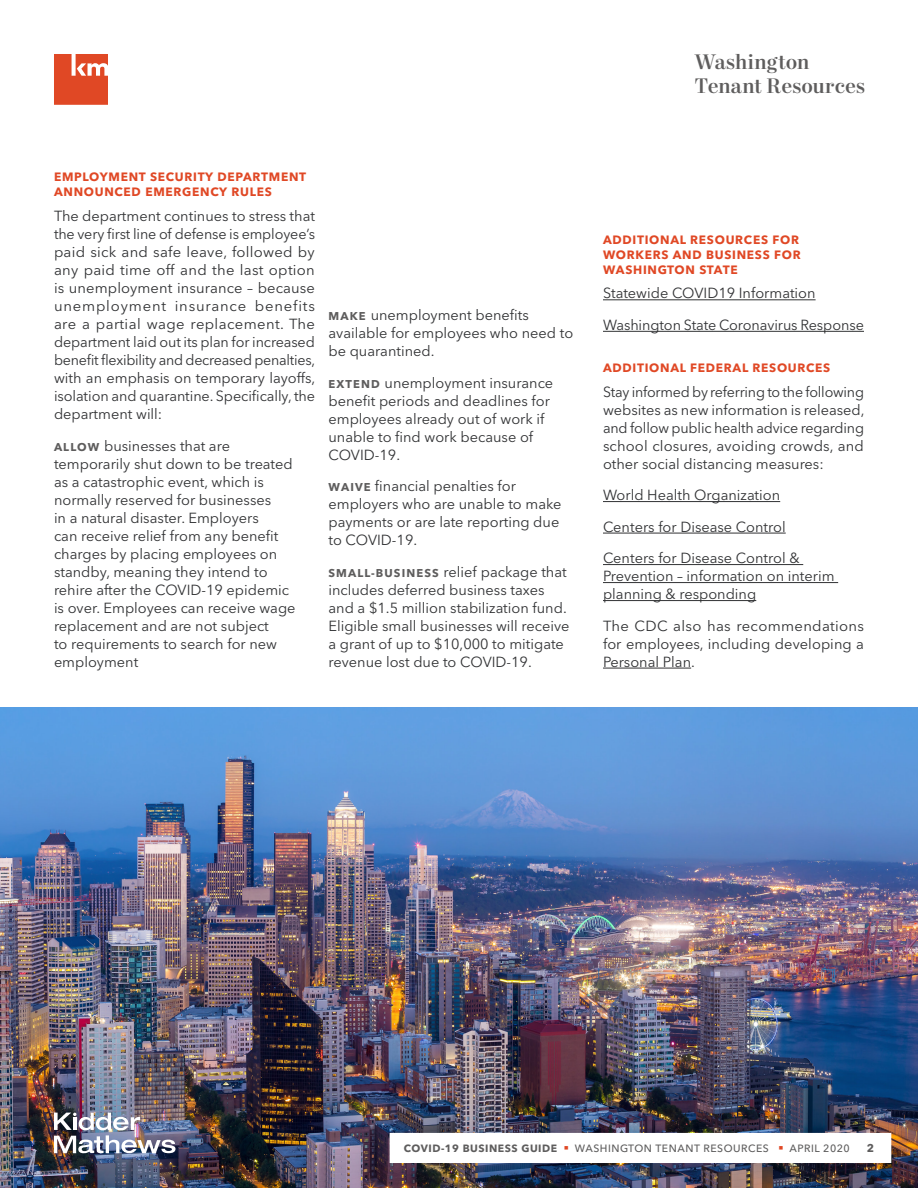
<style>
.page{position:relative;width:918px;height:1188px;background:#fff}
.page>*{position:absolute;margin:0;border:0;box-sizing:border-box;transform-origin:0 0}
.Title_Case_Title_-_A{font:500 21px/24px "Mort Modern 09";color:#5e5d5d}
.Body_Copy_-_Charcoal{font:14.55px/18px "Avenir Next LT Pro";color:#313234;text-align:justify}
.Bullets_-_Level_1{font:14.55px/18px "Avenir Next LT Pro";color:#313234}
.Subhead_-_Level_2{font:700 12px/15px "Avenir Next LT Pro";letter-spacing:.06em;color:#e04825}
.t1{font:700 11.25px "Avenir Next LT Pro";color:#5e5d5d}
.t2{font:500 10.5px "Avenir Next LT Pro";letter-spacing:.05em;color:#5e5d5d}
.s1{font-weight:700;font-size:11.25px;color:#5e5d5d}
.s2{font-weight:700}
.s3{color:#e04825}
</style>
<div class="page">
<img style="left:0;top:707px;width:918px;height:481px">
<hr style="left:603px;top:299px;width:213px;height:1px;background:#313234">
<hr style="left:603px;top:331px;width:261px;height:1px;background:#313234">
<hr style="left:603px;top:501px;width:177px;height:1px;background:#313234">
<hr style="left:603px;top:533px;width:183px;height:1px;background:#313234">
<hr style="left:603px;top:564px;width:200px;height:1px;background:#313234">
<hr style="left:603px;top:582px;width:235px;height:1px;background:#313234">
<hr style="left:603px;top:600px;width:153px;height:1px;background:#313234">
<hr style="left:603px;top:668px;width:88px;height:1px;background:#313234">
<svg style="left:54px;top:54px;width:54px;height:51px"></svg>
<img style="left:54px;top:1113px;width:121px;height:40px">
<svg style="left:390px;top:1133px;width:501px;height:30px"></svg>
<p class="Title_Case_Title_-_A" style="left:695px;top:51px;width:172px">Washington<br>Tenant Resources</p>
<p class="Subhead_-_Level_2" style="left:54px;top:170px;width:254px">EMPLOYMENT SECURITY DEPARTMENT<br>ANNOUNCED EMERGENCY RULES</p>
<p class="Body_Copy_-_Charcoal" style="left:54px;top:207px;width:263px">The department continues to stress that the very first line of defense is employee’s paid sick and safe leave, followed by any paid time off and the last option is unemployment insurance – because unemployment insurance benefits are a partial wage replacement. The department laid out its plan for increased benefit flexibility and decreased penalties, with an emphasis on temporary layoffs, isolation and quarantine. Specifically, the department will:</p>
<p class="Bullets_-_Level_1" style="left:54px;top:436px;width:243px"><span class="s1">ALLOW</span> businesses that are temporarily shut down to be treated as a catastrophic event, which is normally reserved for businesses<br>in a natural disaster. Employers<br>can receive relief from any benefit charges by placing employees on standby, meaning they intend to rehire after the COVID-19 epidemic is over. Employees can receive wage replacement and are not subject<br>to requirements to search for new employment</p>
<p class="Bullets_-_Level_1" style="left:328px;top:306px;width:246px"><span class="s1">MAKE</span> unemployment benefits available for employees who need to be quarantined.</p>
<p class="Bullets_-_Level_1" style="left:328px;top:373px;width:226px"><span class="s1">EXTEND</span> unemployment insurance benefit periods and deadlines for employees already out of work if unable to find work because of<br>COVID-19.</p>
<p class="Bullets_-_Level_1" style="left:328px;top:477px;width:235px"><span class="s1">WAIVE</span> financial penalties for employers who are unable to make payments or are late reporting due to COVID-19.</p>
<p class="Bullets_-_Level_1" style="left:328px;top:562px;width:243px"><span class="s1">SMALL-BUSINESS</span> relief package that includes deferred business taxes and a $1.5 million stabilization fund.<br>Eligible small businesses will receive a grant of up to $10,000 to mitigate revenue lost due to COVID-19.</p>
<p class="Subhead_-_Level_2" style="left:603px;top:232px;width:199px">ADDITIONAL RESOURCES FOR<br>WORKERS AND BUSINESS FOR<br>WASHINGTON STATE</p>
<p class="Body_Copy_-_Charcoal" style="left:603px;top:284px;width:214px">Statewide COVID19 Information</p>
<p class="Body_Copy_-_Charcoal" style="left:603px;top:316px;width:262px">Washington State Coronavirus Response</p>
<p class="Subhead_-_Level_2" style="left:603px;top:360px;width:229px">ADDITIONAL FEDERAL RESOURCES</p>
<p class="Body_Copy_-_Charcoal" style="left:603px;top:382px;width:263px">Stay informed by referring to the following websites as new information is released, and follow public health advice regarding school closures, avoiding crowds, and other social distancing measures:</p>
<p class="Body_Copy_-_Charcoal" style="left:603px;top:486px;width:179px">World Health Organization</p>
<p class="Body_Copy_-_Charcoal" style="left:603px;top:517px;width:184px">Centers for Disease Control</p>
<p class="Body_Copy_-_Charcoal" style="left:603px;top:549px;width:233px;text-align:left">Centers for Disease Control &amp;<br>Prevention – information on interim planning &amp; responding</p>
<p class="Body_Copy_-_Charcoal" style="left:603px;top:616px;width:263px">The CDC also has recommendations for employees, including developing a Personal Plan.</p>
<p class="t2" style="left:404px;top:1142px;width:448px"><span class="s2">COVID-19 BUSINESS GUIDE</span> <span class="s3">■</span> WASHINGTON TENANT RESOURCES <span class="s3">■</span> APRIL 2020</p>
<p class="t1" style="left:867px;top:1141px;width:9px">2</p>
</div>
